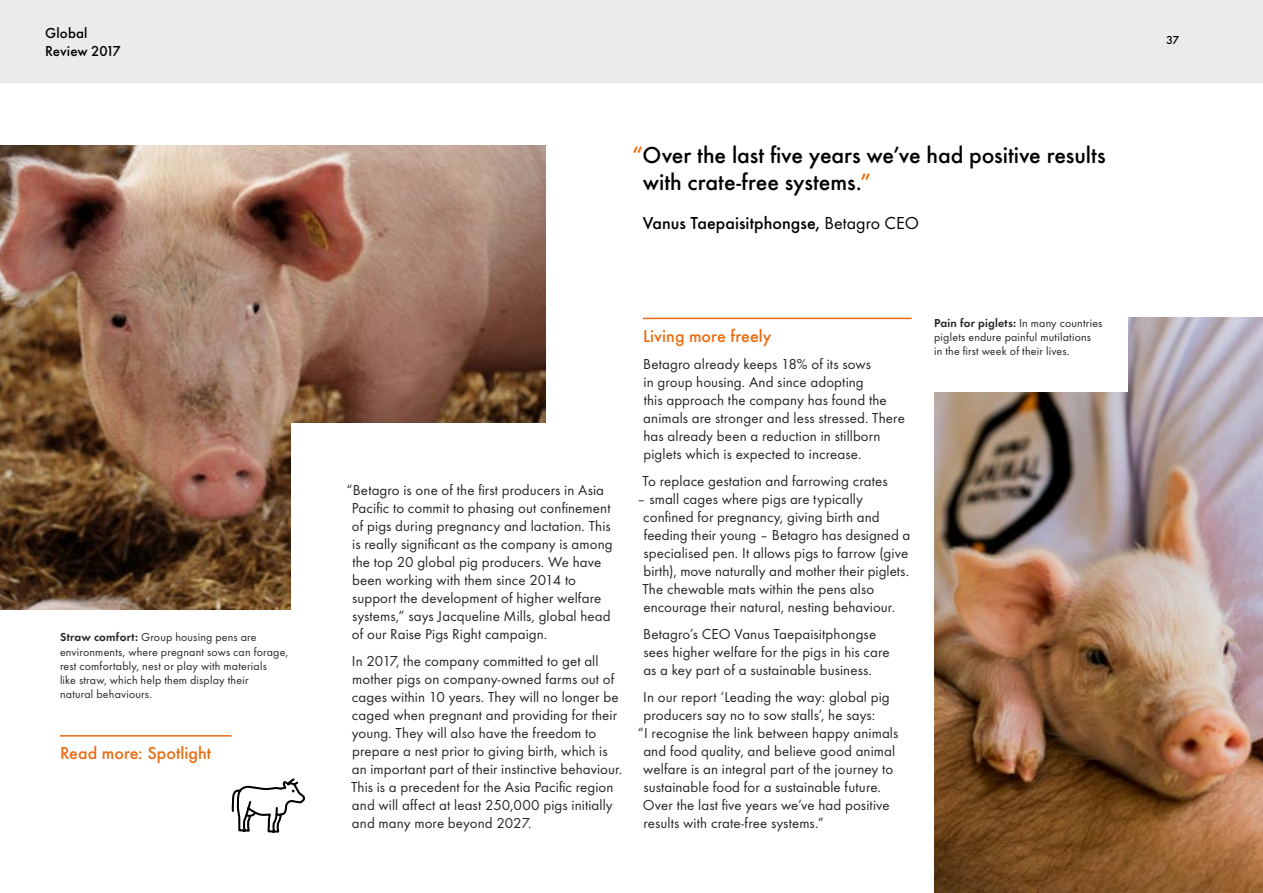
<style>
.page{position:relative;width:1263px;height:893px;background:#fff}
.page>*{position:absolute;margin:0;border:0;box-sizing:border-box;transform-origin:0 0}
.t1{font:500 24px/27px "Futura Round";letter-spacing:-.005em;color:#000}
.t2{font:500 18px "Futura Round";color:#ea6c11}
.t3{font:500 18px "Futura Round";color:#000}
.t4{font:15px/18px "Futura Round";letter-spacing:.005em;color:#262626}
.t5{font:500 15px/18px "Futura Round";letter-spacing:.01em;color:#000}
.t6{font:12px/14.2px "Futura Round";letter-spacing:.015em;color:#262626}
.t7{font:500 12px "Futura Round";color:#000}
.s1{font-weight:600}
.s2{color:#ea6c11}
.s3{font-weight:400}
</style>
<div class="page">
<img style="left:934px;top:318px;width:329px;height:575px">
<img style="left:0;top:146px;width:546px;height:463px">
<div style="left:292px;top:424px;width:282px;height:202px;background:#fff"></div>
<div style="left:927px;top:278px;width:201px;height:114px;background:#fff"></div>
<svg style="left:231px;top:778px;width:75px;height:55px"></svg>
<div style="left:0;top:0;width:1263px;height:83px;background:#ebebeb"></div>
<hr style="left:643px;top:318px;width:269px;height:1px;background:#ea6c11">
<hr style="left:60px;top:735px;width:172px;height:2px;background:#ea6c11">
<p class="t5" style="left:45px;top:23px;width:77px">Global<br>Review 2017</p>
<p class="t7" style="left:1166px;top:31px;width:14px">37</p>
<p class="t6" style="left:60px;top:629px;width:230px"><span class="s1">Straw comfort:</span> Group housing pens are environments, where pregnant sows can forage, rest comfortably, nest or play with materials<br>like straw, which help them display their<br>natural behaviours.</p>
<p class="t2" style="left:60px;top:740px;width:153px">Read more: Spotlight</p>
<h1 class="t1" style="left:643px;top:140px;width:464px;text-indent:-10px"><span class="s2">“</span>Over the last five years we’ve had positive results with crate-free systems.<span class="s2">”</span></h1>
<p class="t3" style="left:643px;top:210px;width:278px">Vanus Taepaisitphongse, <span class="s3">Betagro CEO</span></p>
<p class="t4" style="left:352px;top:480px;width:262px;text-indent:-5px">“Betagro is one of the first producers in Asia Pacific to commit to phasing out confinement of pigs during pregnancy and lactation. This is really significant as the company is among the top 20 global pig producers. We have been working with them since 2014 to support the development of higher welfare systems,” says Jacqueline Mills, global head of our Raise Pigs Right campaign.</p>
<p class="t4" style="left:351px;top:651px;width:273px">In 2017, the company committed to get all mother pigs on company-owned farms out of cages within 10 years. They will no longer be caged when pregnant and providing for their young. They will also have the freedom to prepare a nest prior to giving birth, which is an important part of their instinctive behaviour.<br>This is a precedent for the Asia Pacific region and will affect at least 250,000 pigs initially and many more beyond 2027.</p>
<p class="t2" style="left:643px;top:322px;width:130px">Living more freely</p>
<p class="t4" style="left:643px;top:354px;width:263px">Betagro already keeps 18% of its sows<br>in group housing. And since adopting<br>this approach the company has found the animals are stronger and less stressed. There has already been a reduction in stillborn piglets which is expected to increase.</p>
<p class="t4" style="left:642px;top:471px;width:247px">To replace gestation and farrowing crates</p>
<p class="t4" style="left:642px;top:489px;width:270px;text-indent:-5px">– small cages where pigs are typically confined for pregnancy, giving birth and feeding their young – Betagro has designed a specialised pen. It allows pigs to farrow (give birth), move naturally and mother their piglets.<br>The chewable mats within the pens also encourage their natural, nesting behaviour.</p>
<p class="t4" style="left:643px;top:624px;width:248px">Betagro’s CEO Vanus Taepaisitphongse sees higher welfare for the pigs in his care as a key part of a sustainable business.</p>
<p class="t4" style="left:643px;top:687px;width:248px">In our report ‘Leading the way: global pig</p>
<p class="t4" style="left:643px;top:705px;width:233px">producers say no to sow stalls’, he says:</p>
<p class="t4" style="left:638px;top:723px;width:262px">“I recognise the link between happy animals</p>
<p class="t4" style="left:643px;top:741px;width:253px">and food quality, and believe good animal</p>
<p class="t4" style="left:643px;top:759px;width:252px">welfare is an integral part of the journey to</p>
<p class="t4" style="left:643px;top:777px;width:239px">sustainable food for a sustainable future.</p>
<p class="t4" style="left:643px;top:795px;width:248px">Over the last five years we’ve had positive</p>
<p class="t4" style="left:643px;top:813px;width:182px">results with crate-free systems.”</p>
<p class="t6" style="left:934px;top:315px;width:170px"><span class="s1">Pain for piglets:</span> In many countries piglets endure painful mutilations<br>in the first week of their lives.</p>
</div>
